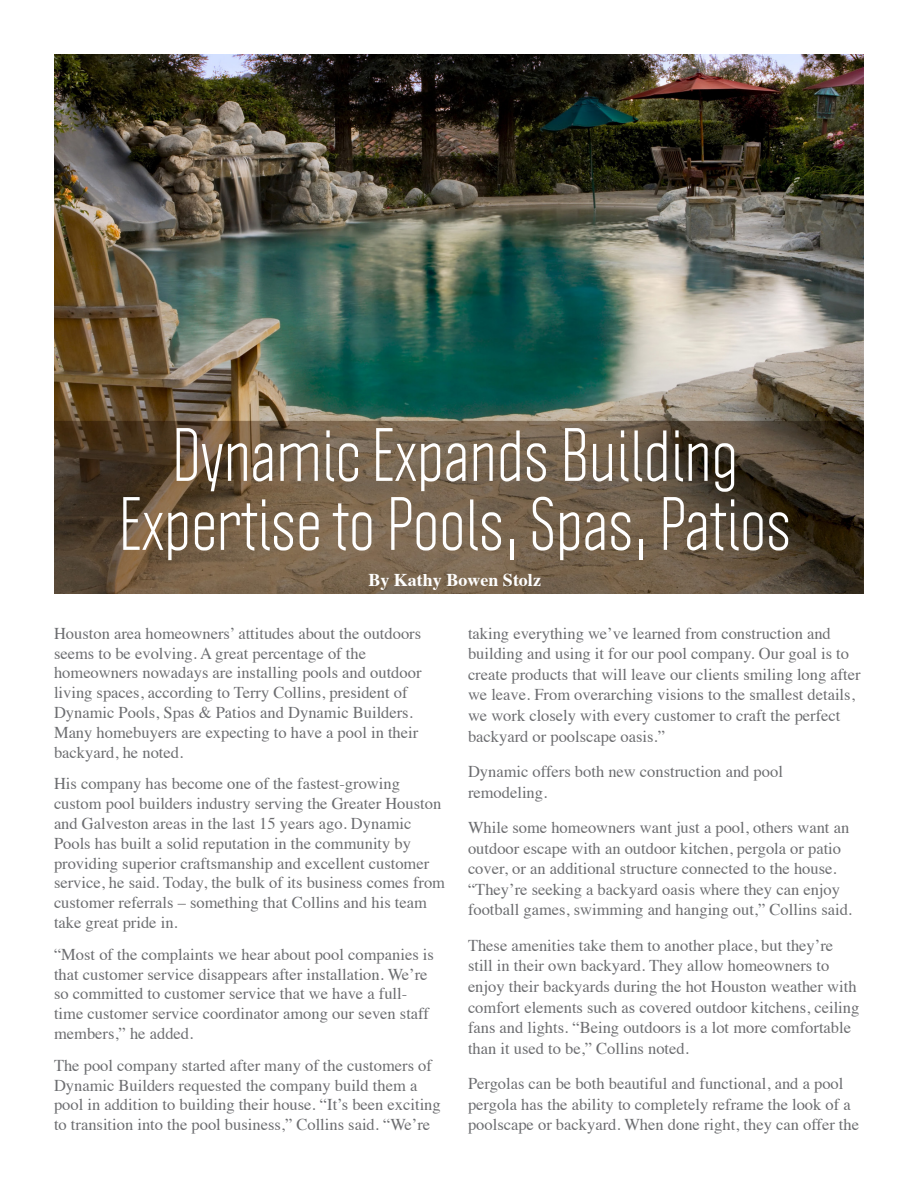
<style>
.page{position:relative;width:918px;height:1188px;background:#fff}
.page>*{position:absolute;margin:0;border:0;box-sizing:border-box;transform-origin:0 0}
.t1{font:66px/69px "Politica";letter-spacing:.01em;color:#fff;text-align:center}
.t2{font:700 18px "Times";color:#fff}
.Body_Copy{font:16.5px/19.8px "Times";color:#6c6d70}
</style>
<div class="page">
<img style="left:54px;top:54px;width:810px;height:540px">
<p class="t1" style="left:119px;top:421px;width:674px">Dynamic Expands Building<br>Expertise to Pools, Spas, Patios</p>
<p class="t2" style="left:368px;top:563px;width:174px">By Kathy Bowen Stolz</p>
<p class="Body_Copy" style="left:468px;top:622px;width:394px;line-height:20.5px">taking everything we’ve learned from construction and building and using it for our pool company. Our goal is to create products that will leave our clients smiling long after we leave. From overarching visions to the smallest details, we work closely with every customer to craft the perfect backyard or poolscape oasis.”</p>
<p class="Body_Copy" style="left:468px;top:760px;width:316px;line-height:20.5px">Dynamic offers both new construction and pool remodeling.</p>
<p class="Body_Copy" style="left:468px;top:816px;width:386px;line-height:20.5px">While some homeowners want just a pool, others want an outdoor escape with an outdoor kitchen, pergola or patio cover, or an additional structure connected to the house. “They’re seeking a backyard oasis where they can enjoy football games, swimming and hanging out,” Collins said.</p>
<p class="Body_Copy" style="left:468px;top:934px;width:393px;line-height:20.5px">These amenities take them to another place, but they’re still in their own backyard. They allow homeowners to enjoy their backyards during the hot Houston weather with comfort elements such as covered outdoor kitchens, ceiling fans and lights. “Being outdoors is a lot more comfortable than it used to be,” Collins noted.</p>
<p class="Body_Copy" style="left:468px;top:1072px;width:393px;line-height:20.5px">Pergolas can be both beautiful and functional, and a pool pergola has the ability to completely reframe the look of a poolscape or backyard. When done right, they can offer the</p>
<p class="Body_Copy" style="left:54px;top:622px;width:369px">Houston area homeowners’ attitudes about the outdoors seems to be evolving. A great percentage of the homeowners nowadays are installing pools and outdoor living spaces, according to Terry Collins, president of Dynamic Pools, Spas &amp; Patios and Dynamic Builders.<br>Many homebuyers are expecting to have a pool in their backyard, he noted.</p>
<p class="Body_Copy" style="left:54px;top:773px;width:393px">His company has become one of the fastest-growing custom pool builders industry serving the Greater Houston and Galveston areas in the last 15 years ago. Dynamic Pools has built a solid reputation in the community by providing superior craftsmanship and excellent customer service, he said. Today, the bulk of its business comes from customer referrals – something that Collins and his team take great pride in.</p>
<p class="Body_Copy" style="left:54px;top:943px;width:381px">“Most of the complaints we hear about pool companies is that customer service disappears after installation. We’re so committed to customer service that we have a full&shy;time customer service coordinator among our seven staff members,” he added.</p>
<p class="Body_Copy" style="left:54px;top:1054px;width:388px">The pool company started after many of the customers of Dynamic Builders requested the company build them a pool in addition to building their house. “It’s been exciting to transition into the pool business,” Collins said. “We’re</p>
</div>
